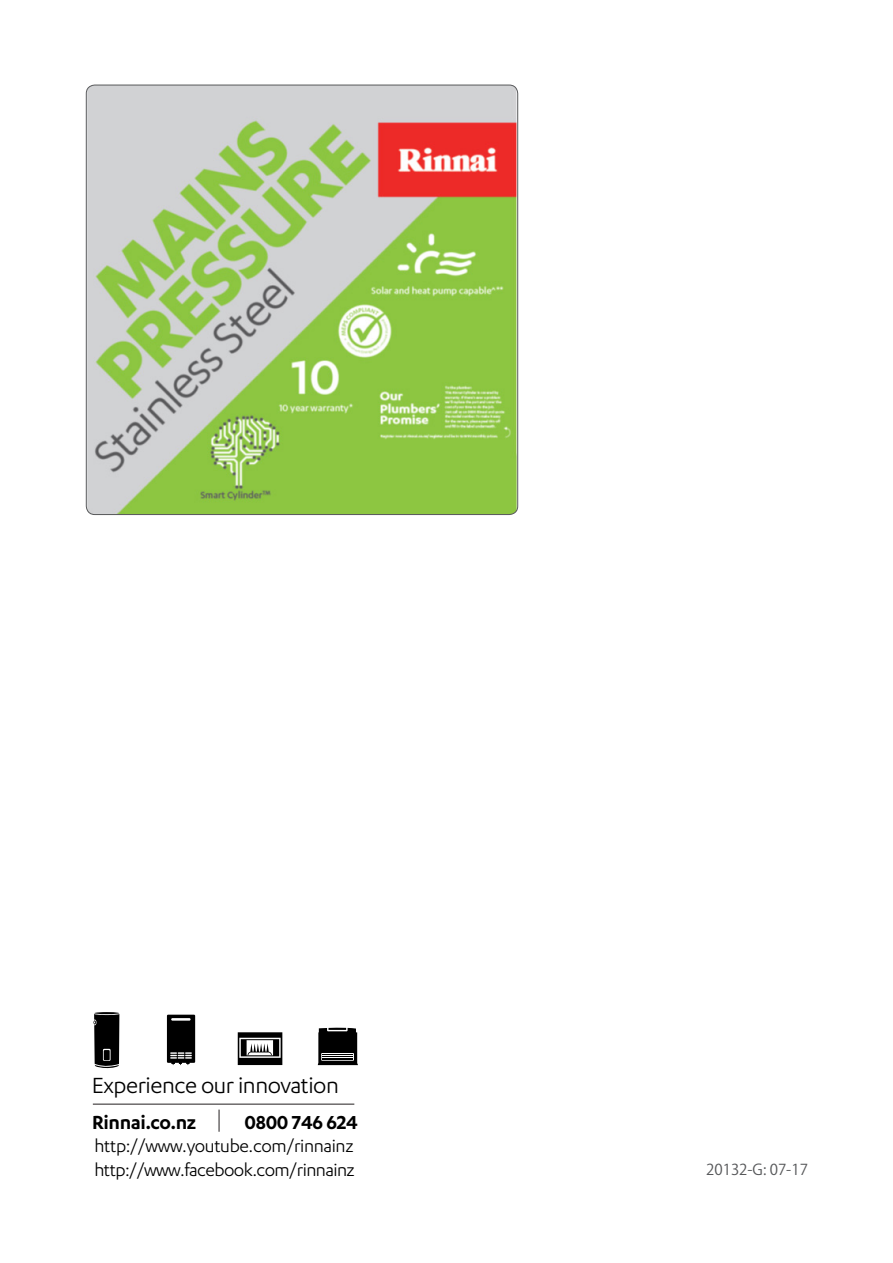
<style>
.page{position:relative;width:893px;height:1263px;background:#fff}
.page>*{position:absolute;margin:0;border:0;box-sizing:border-box;transform-origin:0 0}
.t1{font:25.5px "Karbon";letter-spacing:-.02em;color:#000}
.t2{font:600 21.9px "Karbon";letter-spacing:-.015em;color:#000}
.t3{font:19.95px/24px "Karbon";letter-spacing:-.03em;color:#000}
.t4{font:15px "Koz Go Pr 6 N";color:#57585a}
</style>
<div class="page">
<hr style="left:93px;top:1104px;width:261px;height:1px;background:#231f20">
<svg style="left:219px;top:1109px;width:1px;height:23px"></svg>
<svg style="left:238px;top:1032px;width:44px;height:33px"></svg>
<svg style="left:318px;top:1028px;width:40px;height:37px"></svg>
<svg style="left:167px;top:1015px;width:28px;height:50px"></svg>
<svg style="left:93px;top:1012px;width:26px;height:56px"></svg>
<img style="left:87px;top:85px;width:430px;height:429px">
<p class="t1" style="left:92px;top:1071px;width:249px">Experience our innovation</p>
<p class="t2" style="left:245px;top:1109px;width:115px">0800 746 624</p>
<p class="t3" style="left:94px;top:1134px;width:262px">http://www.youtube.com/rinnainz http://www.facebook.com/rinnainz</p>
<p class="t2" style="left:92px;top:1109px;width:106px">Rinnai.co.nz</p>
<p class="t4" style="left:706px;top:1161px;width:103px">20132-G: 07-17</p>
</div>
